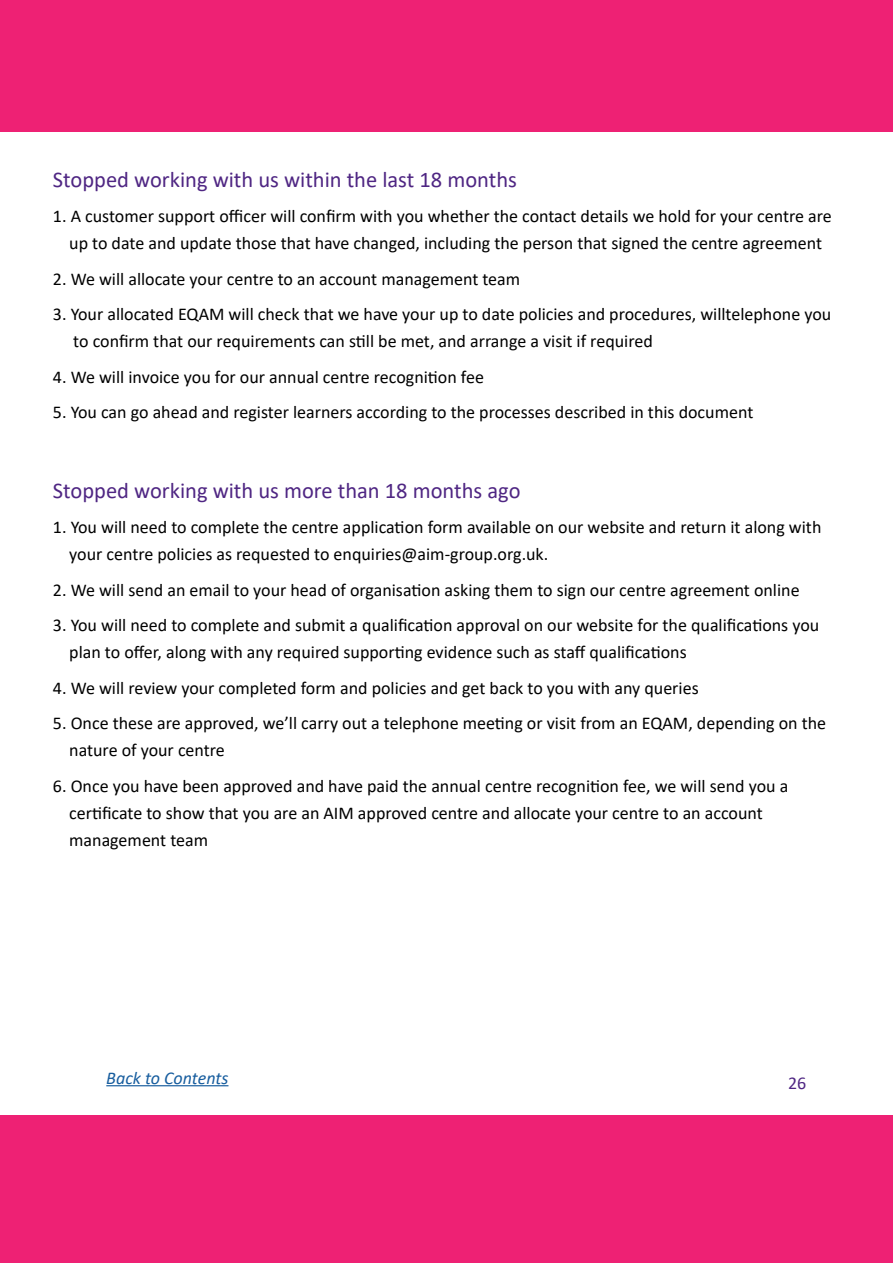
<style>
.page{position:relative;width:893px;height:1263px;background:#fff}
.page>*{position:absolute;margin:0;border:0;box-sizing:border-box;transform-origin:0 0}
.sub_heading{font:22.5px "Calibri";color:#4f2683}
.body_copy{font:18px/27px "Calibri";color:#000}
.sub_heading-2{font:italic 18px "Calibri";color:#175d9e}
.sub_heading-3{font:18px "Calibri";color:#4f2683}
</style>
<div class="page">
<hr style="left:106px;top:1085px;width:122px;height:1px;background:#175d9e">
<div style="left:0;top:0;width:893px;height:132px;background:#ee2174"></div>
<div style="left:0;top:1115px;width:893px;height:148px;background:#ee2174"></div>
<p class="sub_heading" style="left:53px;top:164px;width:466px">Stopped working with us within the last 18 months</p>
<p class="body_copy" style="left:53px;top:202px;width:780px;text-align:center">1. A customer support officer will confirm with you whether the contact details we hold for your centre are up to date and update those that have changed, including the person that signed the centre agreement</p>
<p class="body_copy" style="left:53px;top:265px;width:469px">2. We will allocate your centre to an account management team</p>
<p class="body_copy" style="left:73px;top:300px;width:759px;text-indent:-20px">3. Your allocated EQAM will check that we have your up to date policies and procedures, willtelephone you to confirm that our requirements can still be met, and arrange a visit if required</p>
<p class="body_copy" style="left:53px;top:363px;width:432px">4. We will invoice you for our annual centre recognition fee</p>
<p class="body_copy" style="left:53px;top:398px;width:702px">5. You can go ahead and register learners according to the processes described in this document</p>
<p class="sub_heading" style="left:53px;top:475px;width:469px">Stopped working with us more than 18 months ago</p>
<p class="body_copy" style="left:69px;top:513px;width:754px;text-indent:-16px">1. You will need to complete the centre application form available on our website and return it along with your centre policies as requested to enquiries@aim-group.org.uk.</p>
<p class="body_copy" style="left:53px;top:576px;width:748px">2. We will send an email to your head of organisation asking them to sign our centre agreement online</p>
<p class="body_copy" style="left:69px;top:611px;width:752px;text-indent:-16px">3. You will need to complete and submit a qualification approval on our website for the qualifications you plan to offer, along with any required supporting evidence such as staff qualifications</p>
<p class="body_copy" style="left:53px;top:674px;width:647px">4. We will review your completed form and policies and get back to you with any queries</p>
<p class="body_copy" style="left:69px;top:709px;width:758px;text-indent:-16px">5. Once these are approved, we’ll carry out a telephone meeting or visit from an EQAM, depending on the nature of your centre</p>
<p class="body_copy" style="left:69px;top:772px;width:721px;text-indent:-16px">6. Once you have been approved and have paid the annual centre recognition fee, we will send you a certificate to show that you are an AIM approved centre and allocate your centre to an account management team</p>
<p class="sub_heading-2" style="left:106px;top:1065px;width:124px">Back to Contents</p>
<p class="sub_heading-3" style="left:788px;top:1071px;width:20px">26</p>
</div>
